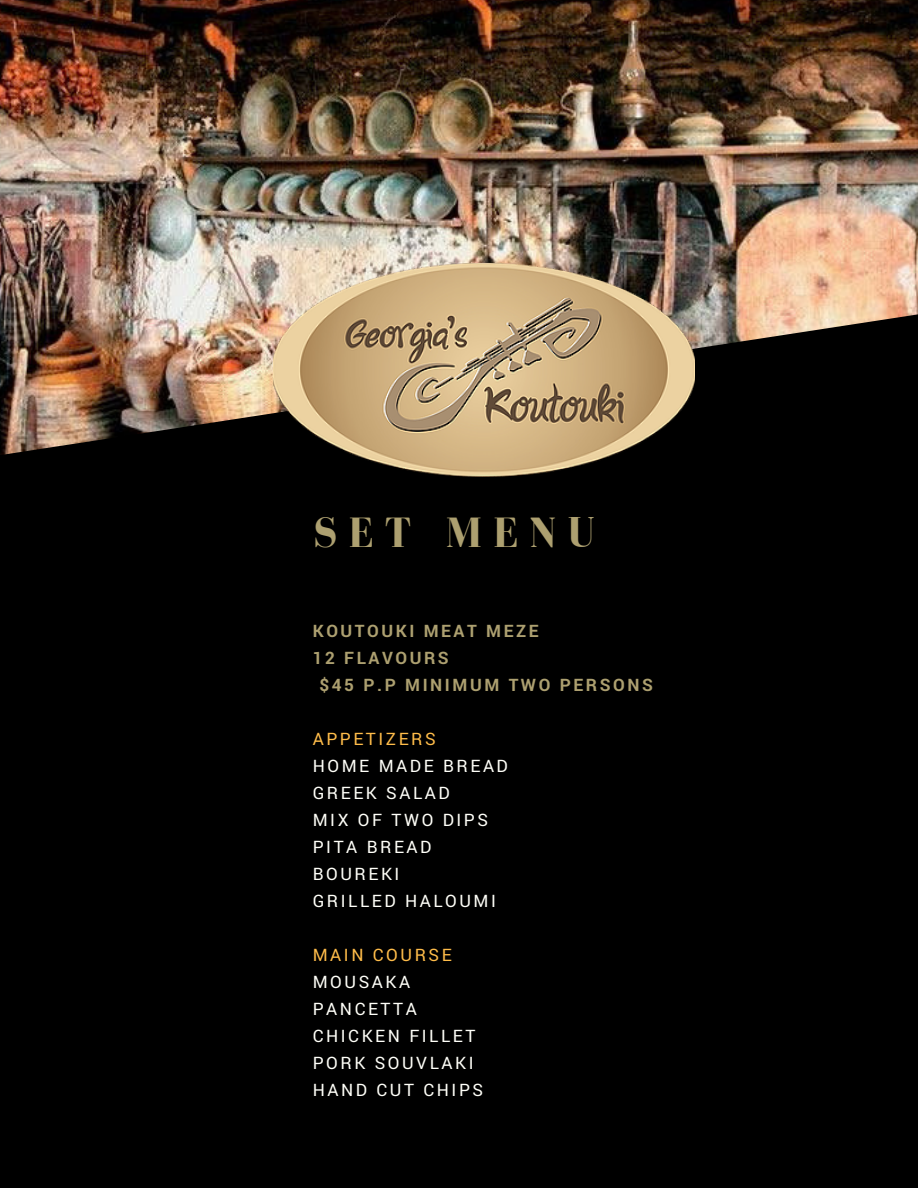
<style>
.page{position:relative;width:918px;height:1188px;background:#000}
.page>*{position:absolute;margin:0;border:0;box-sizing:border-box;transform-origin:0 0}
.t1{font:700 43.65px "Bodoni FLF";letter-spacing:.26em;color:#ada070}
.t2{font:17.1px/27px "Roboto";letter-spacing:.15em;color:#fffff9}
.t3{font:700 17.1px "Roboto";letter-spacing:.15em;color:#ada070}
.t4{font:17.1px "Roboto";letter-spacing:.15em;color:#ffbd4a}
</style>
<div class="page">
<img style="left:0;top:0;width:918px;height:455px">
<img style="left:273px;top:263px;width:421px;height:214px">
<h1 class="t1" style="left:313px;top:509px;width:283px">SET MENU</h1>
<p class="t3" style="left:313px;top:619px;width:227px">KOUTOUKI MEAT MEZE</p>
<p class="t3" style="left:313px;top:646px;width:138px">12 FLAVOURS</p>
<p class="t3" style="left:320px;top:673px;width:335px">$45 P.P MINIMUM TWO PERSONS</p>
<p class="t4" style="left:313px;top:727px;width:125px">APPETIZERS</p>
<p class="t2" style="left:313px;top:752px;width:197px">HOME MADE BREAD<br>GREEK SALAD<br>MIX OF TWO DIPS<br>PITA BREAD<br>BOUREKI<br>GRILLED HALOUMI</p>
<p class="t4" style="left:313px;top:943px;width:141px">MAIN COURSE</p>
<p class="t2" style="left:313px;top:968px;width:172px">MOUSAKA<br>PANCETTA<br>CHICKEN FILLET<br>PORK SOUVLAKI<br>HAND CUT CHIPS</p>
</div>
